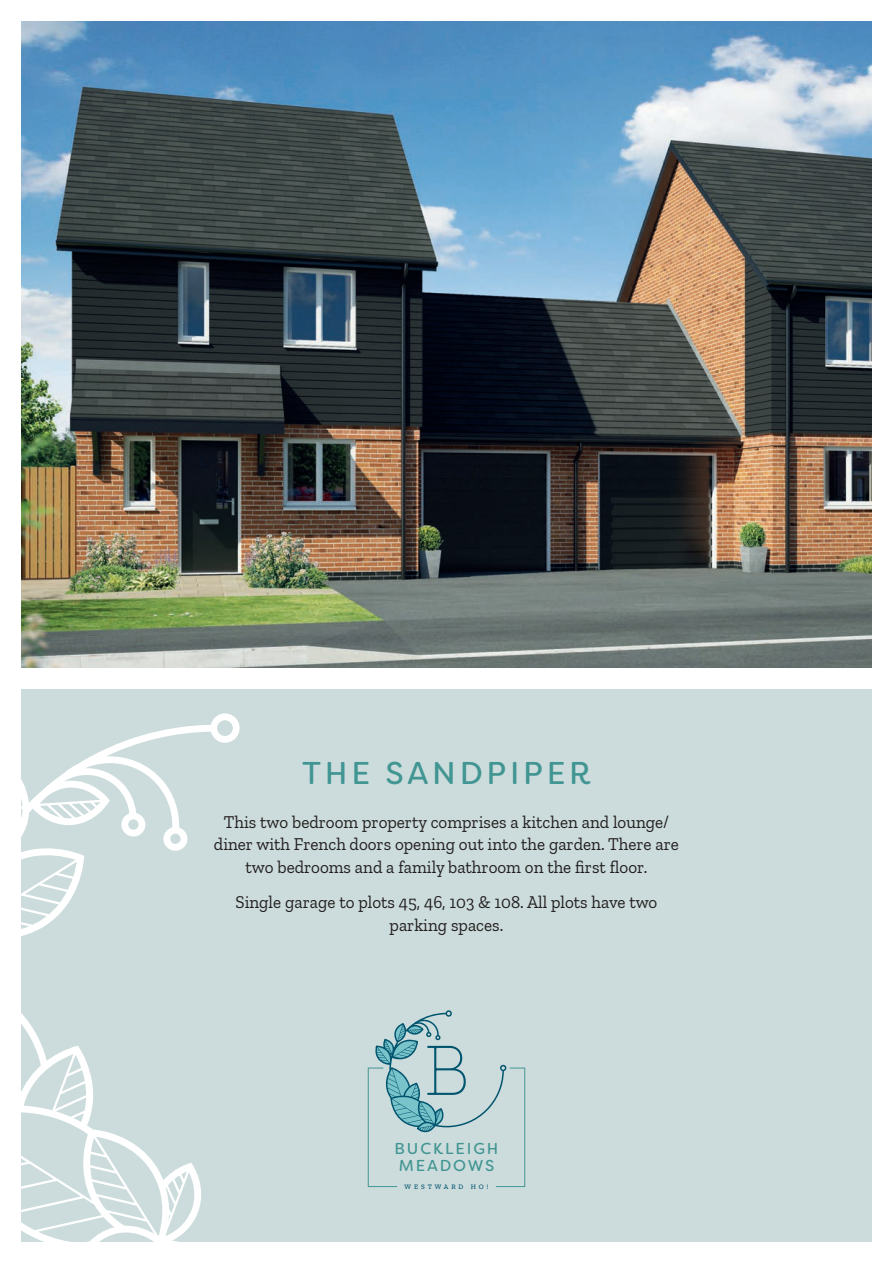
<style>
.page{position:relative;width:893px;height:1263px;background:#fff}
.page>*{position:absolute;margin:0;border:0;box-sizing:border-box;transform-origin:0 0}
.t1{font:31.5px "Filson Soft";letter-spacing:.12em;color:#419592}
.t2{font:18px/22.5px "Zilla Slab";color:#231f20;text-align:center;scale:.95 1}
.t3{font:15.9px/17.1px "Filson Soft";letter-spacing:.12em;color:#419592}
.t4{font:500 6.9px "Zilla Slab";letter-spacing:.42em;color:#01546e}
</style>
<div class="page">
<div style="left:21px;top:689px;width:851px;height:553px;background:#ccdcdc"></div>
<img style="left:21px;top:21px;width:851px;height:647px">
<svg style="left:21px;top:713px;width:219px;height:529px"></svg>
<svg style="left:368px;top:1010px;width:157px;height:177px"></svg>
<h1 class="t1" style="left:302px;top:753px;width:290px">THE SANDPIPER</h1>
<p class="t2" style="left:214px;top:811px;width:491px">This two bedroom property comprises a kitchen and lounge/ diner with French doors opening out into the garden. There are two bedrooms and a family bathroom on the first floor.</p>
<p class="t2" style="left:236px;top:891px;width:446px">Single garage to plots 45, 46, 103 &amp; 108. All plots have two parking spaces.</p>
<p class="t3" style="left:395px;top:1139px;width:105px">BUCKLEIGH<br>MEADOWS</p>
<p class="t4" style="left:405px;top:1182px;width:85px">WESTWARD HO!</p>
</div>
